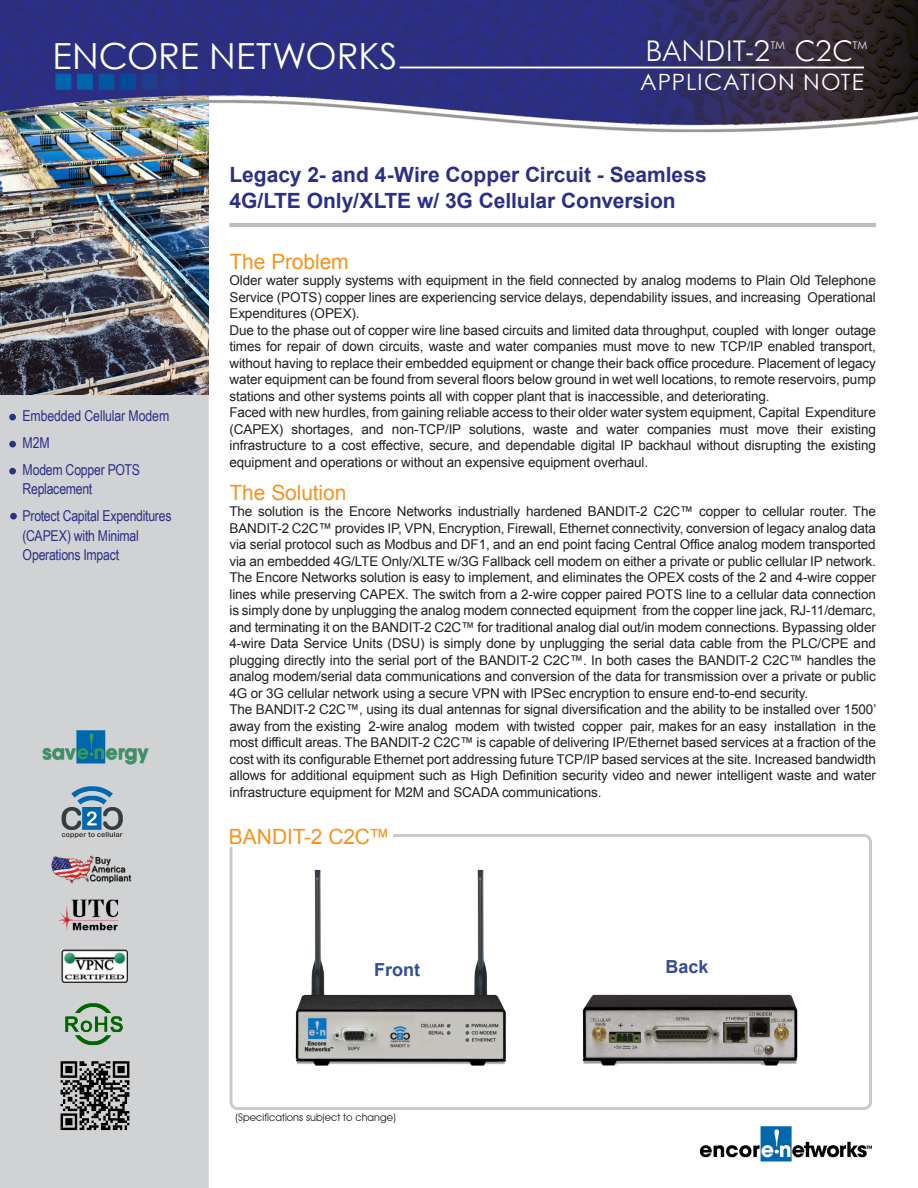
<style>
.page{position:relative;width:918px;height:1188px;background:#fff}
.page>*{position:absolute;margin:0;border:0;box-sizing:border-box;transform-origin:0 0}
.t1{font:36px "Century Gothic";color:#fff}
.t2{font:300 28.5px "Limerick";letter-spacing:.05em;color:#fff}
.t3{font:22.5px "Century Gothic";letter-spacing:.055em;color:#fff}
.t4{font:700 21px/25.2px "Arial";color:#2a2f87}
.t5{font:21px "Arial";letter-spacing:-.005em;color:#f7931d}
.t6{font:700 18px "Arial";color:#354d96}
.t7{font:15px/27px "Arial Narrow";letter-spacing:-.015em;color:#2a2f87}
.t8{font:13.5px/16.5px "Arial";letter-spacing:-.01em;color:#231f20}
.t9{font:10.5px "Avant Garde IT Cby BT";color:#231f20}
.t10{font:300 10.5px "Limerick";color:#fff}
</style>
<div class="page">
<div style="left:0;top:135px;width:209px;height:1053px;background:#d1d2d4"></div>
<img style="left:0;top:135px;width:208px;height:260px">
<hr style="left:230px;top:223px;width:646px;height:4px;background:#bcbdc0">
<img style="left:28px;top:843px;width:136px;height:147px">
<img style="left:699px;top:1126px;width:173px;height:36px">
<div style="left:9px;top:414px;width:7px;height:7px;background:#2a2f87;border-radius:50%"></div>
<div style="left:9px;top:441px;width:7px;height:7px;background:#2a2f87;border-radius:50%"></div>
<div style="left:9px;top:468px;width:7px;height:7px;background:#2a2f87;border-radius:50%"></div>
<div style="left:230px;top:834px;width:642px;height:276px;border:3px solid #cdc9c8;border-radius:7px"></div>
<div style="left:222px;top:829px;width:171px;height:18px;background:#fff"></div>
<svg style="left:61px;top:1061px;width:68px;height:69px;background:#646566"></svg>
<img style="left:0;top:0;width:918px;height:135px">
<hr style="left:400px;top:67px;width:464px;height:1px;background:#fff">
<img style="left:62px;top:994px;width:61px;height:60px">
<div style="left:10px;top:513px;width:7px;height:7px;background:#2a2f87;border-radius:50%"></div>
<img style="left:61px;top:786px;width:62px;height:53px">
<img style="left:39px;top:729px;width:113px;height:36px">
<img style="left:295px;top:869px;width:211px;height:197px">
<img style="left:582px;top:994px;width:216px;height:72px">
<h1 class="t1" style="left:52px;top:31px;width:346px">ENCORE NETWORKS</h1>
<h2 class="t2" style="left:646px;top:33px;width:126px">BANDIT-2</h2>
<p class="t10" style="left:771px;top:39px;width:16px">TM</p>
<h2 class="t2" style="left:795px;top:33px;width:58px">C2C</h2>
<p class="t10" style="left:853px;top:39px;width:16px">TM</p>
<h3 class="t3" style="left:640px;top:66px;width:225px">APPLICATION NOTE</h3>
<p class="t7" style="left:23px;top:401px;width:148px">Embedded Cellular Modem<br>M2M<br>Modem Copper POTS</p>
<p class="t7" style="left:23px;top:475px;width:150px">Replacement<br>Protect Capital Expenditures</p>
<p class="t7" style="left:23px;top:525px;width:118px;line-height:19.5px">(CAPEX) with Minimal<br>Operations Impact</p>
<h3 class="t4" style="left:229px;top:163px;width:479px">Legacy 2- and 4-Wire Copper Circuit - Seamless<br>4G/LTE Only/XLTE w/ 3G Cellular Conversion</h3>
<h3 class="t5" style="left:230px;top:248px;width:121px">The Problem</h3>
<p class="t8" style="left:230px;top:272px;width:648px">Older water supply systems with equipment in the field connected by analog modems to Plain Old Telephone Service (POTS) copper lines are experiencing service delays, dependability issues, and increasing Operational Expenditures (OPEX).<br>Due to the phase out of copper wire line based circuits and limited data throughput, coupled with longer outage times for repair of down circuits, waste and water companies must move to new TCP/IP enabled transport, without having to replace their embedded equipment or change their back office procedure. Placement of legacy water equipment can be found from several floors below ground in wet well locations, to remote reservoirs, pump stations and other systems points all with copper plant that is inaccessible, and deteriorating.<br>Faced with new hurdles, from gaining reliable access to their older water system equipment, Capital Expenditure (CAPEX) shortages, and non-TCP/IP solutions, waste and water companies must move their existing infrastructure to a cost effective, secure, and dependable digital IP backhaul without disrupting the existing equipment and operations or without an expensive equipment overhaul.</p>
<h3 class="t5" style="left:230px;top:479px;width:119px">The Solution</h3>
<p class="t8" style="left:230px;top:503px;width:648px">The solution is the Encore Networks industrially hardened BANDIT-2 C2C™ copper to cellular router. The BANDIT-2 C2C™ provides IP, VPN, Encryption, Firewall, Ethernet connectivity, conversion of legacy analog data via serial protocol such as Modbus and DF1, and an end point facing Central Office analog modem transported via an embedded 4G/LTE Only/XLTE w/3G Fallback cell modem on either a private or public cellular IP network.<br>The Encore Networks solution is easy to implement, and eliminates the OPEX costs of the 2 and 4-wire copper lines while preserving CAPEX. The switch from a 2-wire copper paired POTS line to a cellular data connection is simply done by unplugging the analog modem connected equipment from the copper line jack, RJ-11/demarc, and terminating it on the BANDIT-2 C2C™ for traditional analog dial out/in modem connections. Bypassing older 4-wire Data Service Units (DSU) is simply done by unplugging the serial data cable from the PLC/CPE and plugging directly into the serial port of the BANDIT-2 C2C™. In both cases the BANDIT-2 C2C™ handles the analog modem/serial data communications and conversion of the data for transmission over a private or public 4G or 3G cellular network using a secure VPN with IPSec encryption to ensure end-to-end security.<br>The BANDIT-2 C2C™, using its dual antennas for signal diversification and the ability to be installed over 1500’ away from the existing 2-wire analog modem with twisted copper pair, makes for an easy installation in the most difficult areas. The BANDIT-2 C2C™ is capable of delivering IP/Ethernet based services at a fraction of the cost with its configurable Ethernet port addressing future TCP/IP based services at the site. Increased bandwidth allows for additional equipment such as High Definition security video and newer intelligent waste and water infrastructure equipment for M2M and SCADA communications.</p>
<h3 class="t5" style="left:229px;top:823px;width:162px">BANDIT-2 C2C™</h3>
<h3 class="t6" style="left:374px;top:958px;width:47px">Front</h3>
<h3 class="t6" style="left:665px;top:955px;width:45px">Back</h3>
<p class="t9" style="left:236px;top:1111px;width:162px">(Specifications subject to change)</p>
</div>
